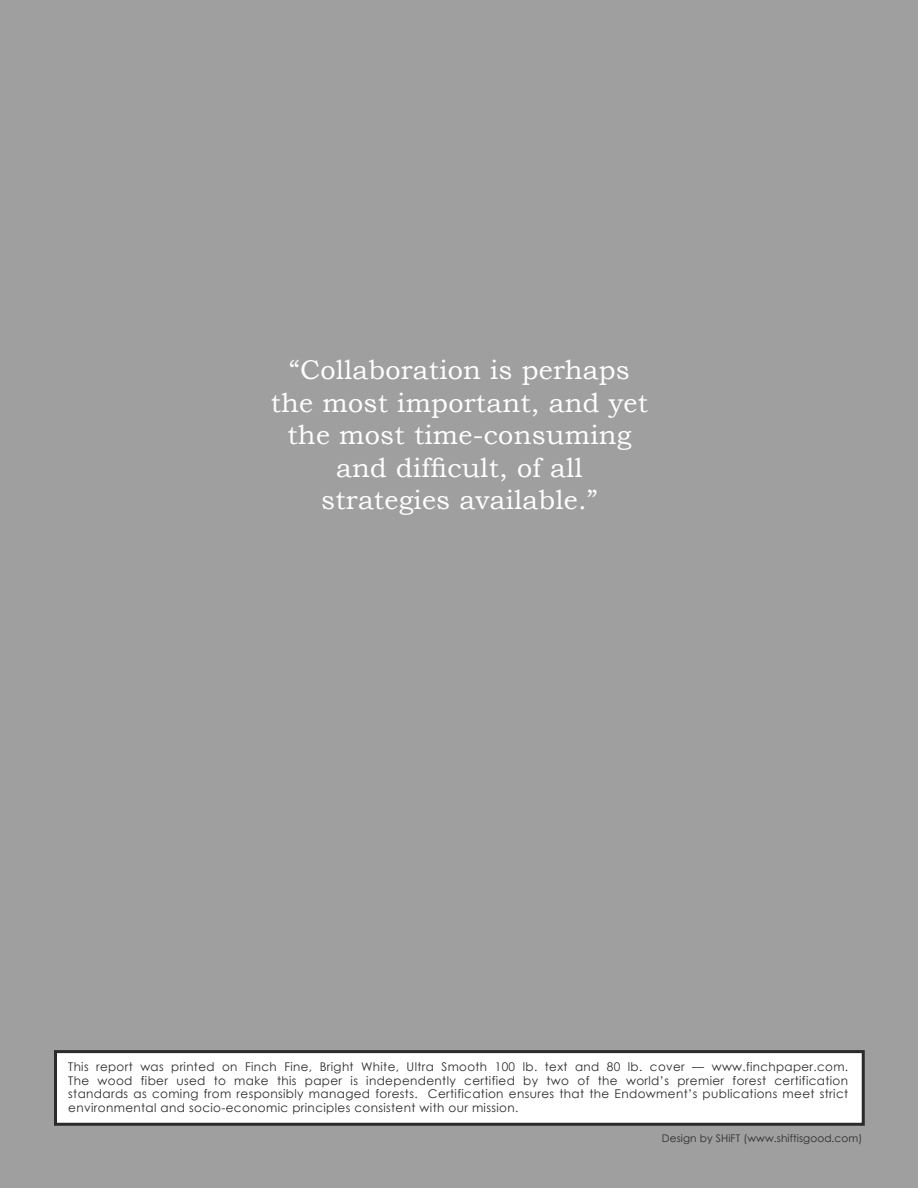
<style>
.page{position:relative;width:918px;height:1188px;background:#9f9f9f}
.page>*{position:absolute;margin:0;border:0;box-sizing:border-box;transform-origin:0 0}
.t1{font:27px/32.4px "Bookman Old Style";letter-spacing:.01em;color:#fff;text-align:center}
.t2{font:12px/13.5px "Century Gothic";letter-spacing:.03em;color:#2b2b2b;text-align:justify}
.t3{font:10.5px "Century Gothic";letter-spacing:.01em;color:#2b2b2b}
</style>
<div class="page">
<svg style="left:54px;top:1050px;width:811px;height:76px;background:#ececec"></svg>
<h1 class="t1" style="left:271px;top:354px;width:379px">“Collaboration is perhaps the most important, and yet the most time-consuming and difficult, of all strategies available.”</h1>
<p class="t2" style="left:68px;top:1060px;width:781px">This report was printed on Finch Fine, Bright White, Ultra Smooth 100 lb. text and 80 lb. cover — www.finchpaper.com.<br>The wood fiber used to make this paper is independently certified by two of the world’s premier forest certification standards as coming from responsibly managed forests. Certification ensures that the Endowment’s publications meet strict environmental and socio-economic principles consistent with our mission.</p>
<p class="t3" style="left:662px;top:1132px;width:202px">Design by SHiFT (www.shiftisgood.com)</p>
</div>
